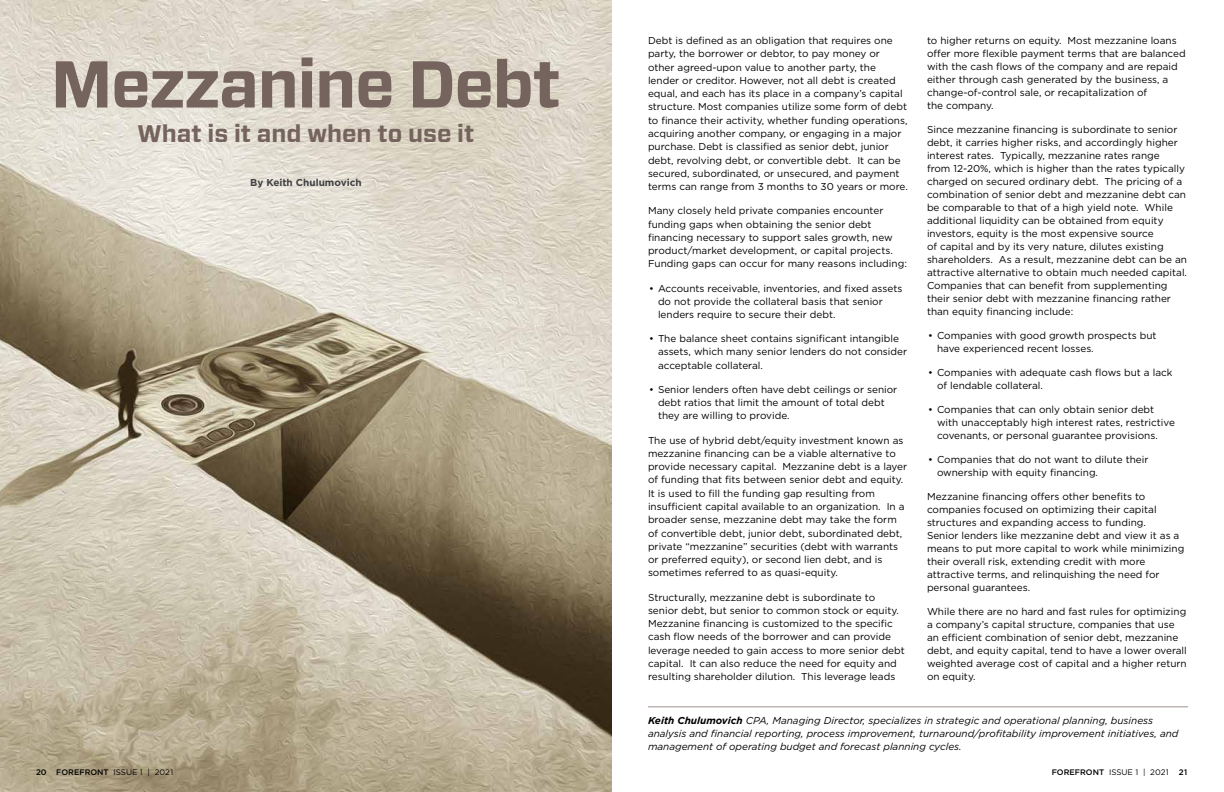
<style>
.page{position:relative;width:1224px;height:792px;background:#fff}
.page>*{position:absolute;margin:0;border:0;box-sizing:border-box;transform-origin:0 0}
.t1{font:700 66px "Forza";letter-spacing:-.02em;color:#75635e}
.t2{font:700 24px "Forza";color:#75635e}
.t3{font:10px/13.3px "Gotham";color:#000}
.t4{font:italic 10px/13px "Gotham";color:#000}
.t5{font:700 10px "Gotham";color:#414042}
.t6{font:500 8px "Gotham";color:#000}
.t7{font:8px "Gotham";color:#000}
.s1{font-weight:700}
.s2{font-weight:400}
.s3{font-weight:500}
</style>
<div class="page">
<img style="left:0;top:0;width:612px;height:792px">
<hr style="left:648px;top:706px;width:540px;height:1px;background:#a1928e">
<h1 class="t1" style="left:51px;top:40px;width:512px">Mezzanine Debt</h1>
<h2 class="t2" style="left:138px;top:117px;width:338px">What is it and when to use it</h2>
<p class="t5" style="left:250px;top:176px;width:113px">By Keith Chulumovich</p>
<p class="t3" style="left:927px;top:34px;width:260px;line-height:13px">to higher returns on equity. Most mezzanine loans offer more flexible payment terms that are balanced with the cash flows of the company and are repaid either through cash generated by the business, a change-of-control sale, or recapitalization of<br>the company.</p>
<p class="t3" style="left:927px;top:123px;width:262px;line-height:13px">Since mezzanine financing is subordinate to senior debt, it carries higher risks, and accordingly higher interest rates. Typically, mezzanine rates range<br>from 12-20%, which is higher than the rates typically charged on secured ordinary debt. The pricing of a combination of senior debt and mezzanine debt can be comparable to that of a high yield note. While additional liquidity can be obtained from equity investors, equity is the most expensive source<br>of capital and by its very nature, dilutes existing shareholders. As a result, mezzanine debt can be an attractive alternative to obtain much needed capital.<br>Companies that can benefit from supplementing their senior debt with mezzanine financing rather than equity financing include:</p>
<p class="t3" style="left:937px;top:329px;width:221px;line-height:13px;text-indent:-9px">• Companies with good growth prospects but have experienced recent losses.</p>
<p class="t3" style="left:937px;top:366px;width:237px;line-height:13px;text-indent:-9px">• Companies with adequate cash flows but a lack of lendable collateral.</p>
<p class="t3" style="left:937px;top:403px;width:240px;line-height:13px;text-indent:-9px">• Companies that can only obtain senior debt with unacceptably high interest rates, restrictive covenants, or personal guarantee provisions.</p>
<p class="t3" style="left:937px;top:453px;width:213px;line-height:13px;text-indent:-9px">• Companies that do not want to dilute their ownership with equity financing.</p>
<p class="t3" style="left:927px;top:490px;width:259px;line-height:13px">Mezzanine financing offers other benefits to companies focused on optimizing their capital structures and expanding access to funding.<br>Senior lenders like mezzanine debt and view it as a means to put more capital to work while minimizing their overall risk, extending credit with more attractive terms, and relinquishing the need for personal guarantees.</p>
<p class="t3" style="left:927px;top:605px;width:261px;line-height:13px">While there are no hard and fast rules for optimizing a company’s capital structure, companies that use an efficient combination of senior debt, mezzanine debt, and equity capital, tend to have a lower overall weighted average cost of capital and a higher return on equity.</p>
<p class="t4" style="left:648px;top:714px;width:532px"><span class="s1">Keith Chulumovich</span> CPA, Managing Director, specializes in strategic and operational planning, business analysis and financial reporting, process improvement, turnaround/profitability improvement initiatives, and management of operating budget and forecast planning cycles.</p>
<p class="t3" style="left:648px;top:34px;width:261px">Debt is defined as an obligation that requires one party, the borrower or debtor, to pay money or other agreed-upon value to another party, the lender or creditor. However, not all debt is created equal, and each has its place in a company’s capital structure. Most companies utilize some form of debt to finance their activity, whether funding operations, acquiring another company, or engaging in a major purchase. Debt is classified as senior debt, junior debt, revolving debt, or convertible debt. It can be secured, subordinated, or unsecured, and payment terms can range from 3 months to 30 years or more.</p>
<p class="t3" style="left:648px;top:204px;width:260px">Many closely held private companies encounter funding gaps when obtaining the senior debt financing necessary to support sales growth, new product/market development, or capital projects.<br>Funding gaps can occur for many reasons including:</p>
<p class="t3" style="left:658px;top:281px;width:246px;text-indent:-9px">• Accounts receivable, inventories, and fixed assets do not provide the collateral basis that senior lenders require to secure their debt.</p>
<p class="t3" style="left:658px;top:332px;width:251px;text-indent:-9px">• The balance sheet contains significant intangible assets, which many senior lenders do not consider acceptable collateral.</p>
<p class="t3" style="left:658px;top:382px;width:241px;text-indent:-9px">• Senior lenders often have debt ceilings or senior debt ratios that limit the amount of total debt they are willing to provide.</p>
<p class="t3" style="left:648px;top:433px;width:261px">The use of hybrid debt/equity investment known as mezzanine financing can be a viable alternative to provide necessary capital. Mezzanine debt is a layer of funding that fits between senior debt and equity.<br>It is used to fill the funding gap resulting from insufficient capital available to an organization. In a broader sense, mezzanine debt may take the form of convertible debt, junior debt, subordinated debt, private “mezzanine” securities (debt with warrants or preferred equity), or second lien debt, and is sometimes referred to as quasi-equity.</p>
<p class="t3" style="left:648px;top:590px;width:258px">Structurally, mezzanine debt is subordinate to senior debt, but senior to common stock or equity.<br>Mezzanine financing is customized to the specific cash flow needs of the borrower and can provide leverage needed to gain access to more senior debt capital. It can also reduce the need for equity and resulting shareholder dilution. This leverage leads</p>
<p class="t6" style="left:36px;top:767px;width:139px">20 FOREFRONT <span class="s2">ISSUE 1 | 2021</span></p>
<p class="t7" style="left:1052px;top:767px;width:118px"><span class="s3">FOREFRONT</span> ISSUE 1 | 2021</p>
<p class="t6" style="left:1179px;top:767px;width:10px">21</p>
</div>
